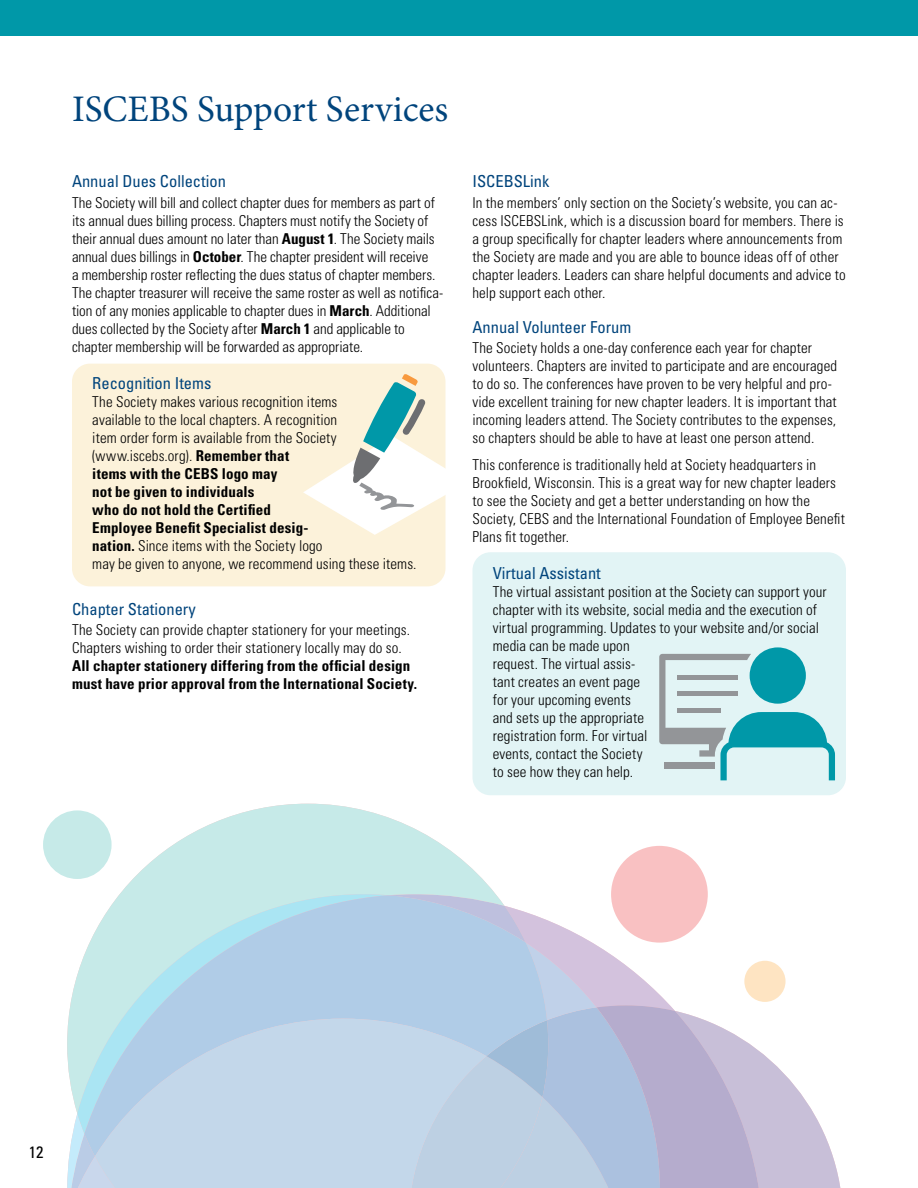
<style>
.page{position:relative;width:918px;height:1188px;background:#fff}
.page>*{position:absolute;margin:0;border:0;box-sizing:border-box;transform-origin:0 0}
.t1{font:37.5px "Minion Pro";color:#00447c}
.t2{font:condensed 16.5px "Univers LT Std";color:#00447c}
.t3{font:condensed 16.5px "Univers LT Std";color:#000}
.t4{font:300 condensed 15px/18px "Univers LT Std";letter-spacing:.005em;color:#000}
.t5{font:700 condensed 15px/18px "Univers LT Std";letter-spacing:.01em;color:#000}
.s1{font-weight:700}
</style>
<div class="page">
<div style="left:0;top:0;width:918px;height:36px;background:#0098a8"></div>
<div style="left:72px;top:364px;width:374px;height:222px;background:#fcf2da;border-radius:18px"></div>
<div style="left:472px;top:552px;width:374px;height:243px;background:#e2f4f5;border-radius:18px"></div>
<div style="left:750px;top:647px;width:56px;height:57px;background:#0098a8;border-radius:50%"></div>
<svg style="left:659px;top:654px;width:176px;height:126px"></svg>
<div style="left:677px;top:675px;width:61px;height:5px;background:#939598"></div>
<div style="left:677px;top:708px;width:43px;height:5px;background:#939598"></div>
<div style="left:677px;top:691px;width:61px;height:5px;background:#939598"></div>
<svg style="left:303px;top:374px;width:143px;height:161px"></svg>
<div style="left:43px;top:810px;width:69px;height:69px;background:#c6eae8;border-radius:50%"></div>
<div style="left:611px;top:846px;width:97px;height:97px;background:#f9c1c2;border-radius:50%"></div>
<svg style="left:67px;top:804px;width:429px;height:90px;fill:#c6eae8"></svg>
<svg style="left:67px;top:894px;width:774px;height:294px"></svg>
<h1 class="t1" style="left:72px;top:84px;width:378px">ISCEBS Support Services</h1>
<p class="t2" style="left:72px;top:171px;width:155px">Annual Dues Collection</p>
<p class="t4" style="left:72px;top:193px;width:373px">The Society will bill and collect chapter dues for members as part of its annual dues billing process. Chapters must notify the Society of their annual dues amount no later than <span class="s1">August 1</span>. The Society mails annual dues billings in <span class="s1">October</span>. The chapter president will receive<br>a membership roster reflecting the dues status of chapter members.<br>The chapter treasurer will receive the same roster as well as notifica&shy;tion of any monies applicable to chapter dues in <span class="s1">March</span>. Additional dues collected by the Society after <span class="s1">March 1</span> and applicable to chapter membership will be forwarded as appropriate.</p>
<p class="t2" style="left:92px;top:372px;width:121px">Recognition Items</p>
<p class="t4" style="left:92px;top:392px;width:326px">The Society makes various recognition items<br>available to the local chapters. A recognition<br>item order form is available from the Society (www.iscebs.org). <span class="s1">Remember that<br>items with the CEBS logo may<br>not be given to individuals<br>who do not hold the Certified<br>Employee Benefit Specialist desig-<br>nation.</span> Since items with the Society logo<br>may be given to anyone, we recommend using these items.</p>
<p class="t2" style="left:72px;top:599px;width:125px">Chapter Stationery</p>
<p class="t4" style="left:72px;top:621px;width:340px">The Society can provide chapter stationery for your meetings.<br>Chapters wishing to order their stationery locally may do so.</p>
<p class="t5" style="left:72px;top:657px;width:347px">All chapter stationery differing from the official design must have prior approval from the International Society.</p>
<p class="t2" style="left:472px;top:171px;width:79px">ISCEBSLink</p>
<p class="t4" style="left:472px;top:193px;width:375px">In the members’ only section on the Society’s website, you can ac&shy;cess ISCEBSLink, which is a discussion board for members. There is a group specifically for chapter leaders where announcements from the Society are made and you are able to bounce ideas off of other chapter leaders. Leaders can share helpful documents and advice to help support each other.</p>
<p class="t2" style="left:472px;top:317px;width:160px">Annual Volunteer Forum</p>
<p class="t4" style="left:472px;top:339px;width:366px">The Society holds a one-day conference each year for chapter volunteers. Chapters are invited to participate and are encouraged to do so. The conferences have proven to be very helpful and pro&shy;vide excellent training for new chapter leaders. It is important that incoming leaders attend. The Society contributes to the expenses, so chapters should be able to have at least one person attend.</p>
<p class="t4" style="left:472px;top:456px;width:374px">This conference is traditionally held at Society headquarters in Brookfield, Wisconsin. This is a great way for new chapter leaders to see the Society and get a better understanding on how the Society, CEBS and the International Foundation of Employee Benefit Plans fit together.</p>
<p class="t2" style="left:493px;top:563px;width:110px">Virtual Assistant</p>
<p class="t4" style="left:493px;top:583px;width:335px">The virtual assistant position at the Society can support your chapter with its website, social media and the execution of virtual programming. Updates to your website and/or social media can be made upon<br>request. The virtual assis-<br>tant creates an event page<br>for your upcoming events<br>and sets up the appropriate<br>registration form. For virtual<br>events, contact the Society<br>to see how they can help.</p>
<p class="t3" style="left:29px;top:1141px;width:16px">12</p>
</div>
